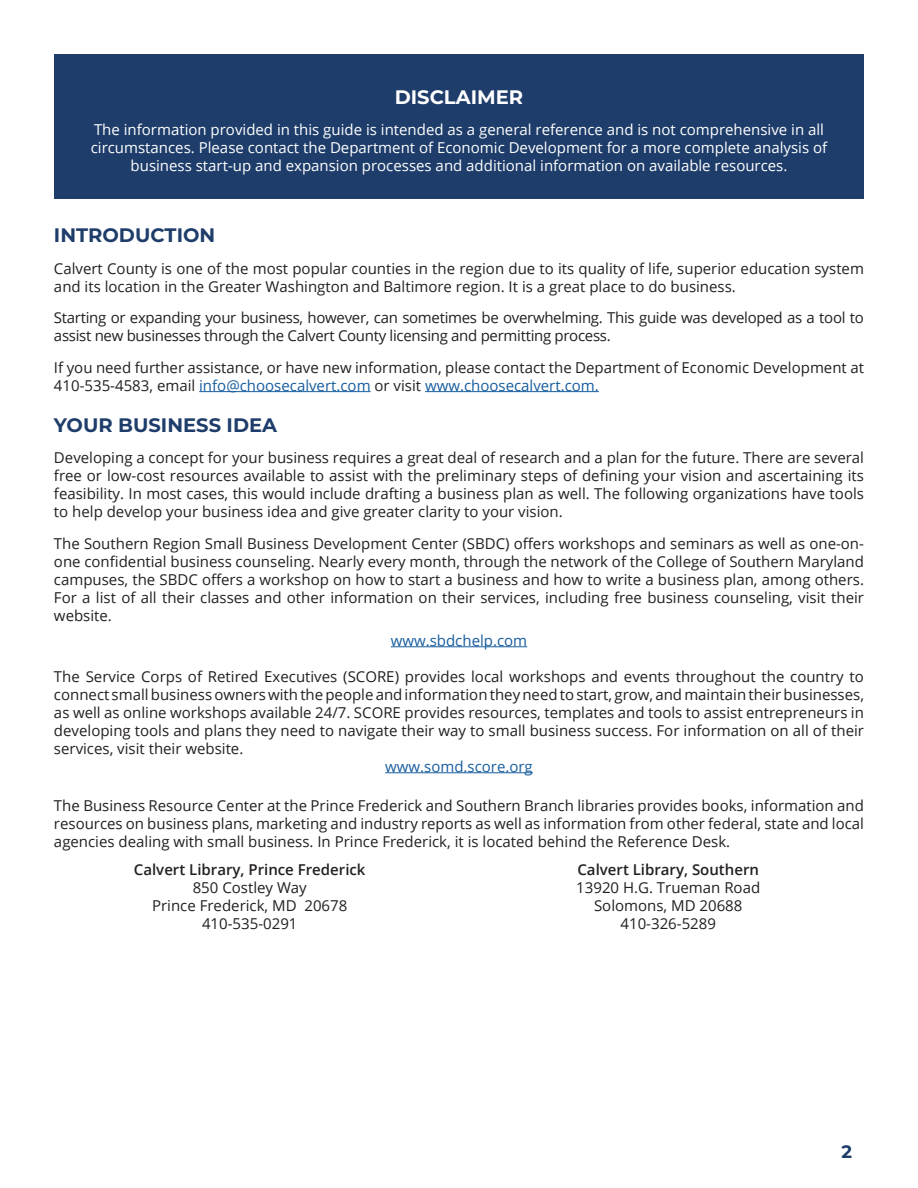
<style>
.page{position:relative;width:918px;height:1188px;background:#fff}
.page>*{position:absolute;margin:0;border:0;box-sizing:border-box;transform-origin:0 0}
.t1{font:700 19.5px "Montserrat";color:#1e3d6a}
.t2{font:700 19.5px "Montserrat";color:#fff}
.t3{font:700 18px "Montserrat Alternates";color:#1e3d6a}
.t4{font:15px/18px "Open Sans";color:#231f20;text-align:justify}
.t5{font:15px/18px "Open Sans";color:#fff;text-align:center}
.t6{font:15px/18px "Open Sans";letter-spacing:-.02em;color:#231f20}
.t7{font:600 15px "Open Sans";color:#231f20}
.t8{font:15px "Open Sans";color:#175d9e}
.s1{color:#175d9e}
</style>
<div class="page">
<div style="left:54px;top:54px;width:810px;height:144px;background:#1e3d6a"></div>
<hr style="left:199px;top:391px;width:172px;height:1px;background:#175d9e">
<hr style="left:425px;top:391px;width:174px;height:1px;background:#175d9e">
<hr style="left:391px;top:646px;width:136px;height:1px;background:#175d9e">
<hr style="left:385px;top:772px;width:148px;height:1px;background:#175d9e">
<p class="t2" style="left:395px;top:83px;width:130px">DISCLAIMER</p>
<p class="t5" style="left:91px;top:120px;width:738px">The information provided in this guide is intended as a general reference and is not comprehensive in all circumstances. Please contact the Department of Economic Development for a more complete analysis of business start-up and expansion processes and additional information on available resources.</p>
<p class="t1" style="left:54px;top:221px;width:163px">INTRODUCTION</p>
<p class="t4" style="left:54px;top:259px;width:812px">Calvert County is one of the most popular counties in the region due to its quality of life, superior education system and its location in the Greater Washington and Baltimore region. It is a great place to do business.</p>
<p class="t6" style="left:54px;top:308px;width:812px">Starting or expanding your business, however, can sometimes be overwhelming. This guide was developed as a tool to assist new businesses through the Calvert County licensing and permitting process.</p>
<p class="t4" style="left:54px;top:358px;width:812px">If you need further assistance, or have new information, please contact the Department of Economic Development at<br>410-535-4583, email <span class="s1">info@choosecalvert.com</span> or visit <span class="s1">www.choosecalvert.com.</span></p>
<p class="t1" style="left:54px;top:411px;width:225px">YOUR BUSINESS IDEA</p>
<p class="t4" style="left:54px;top:449px;width:812px">Developing a concept for your business requires a great deal of research and a plan for the future. There are several free or low-cost resources available to assist with the preliminary steps of defining your vision and ascertaining its feasibility. In most cases, this would include drafting a business plan as well. The following organizations have tools to help develop your business idea and give greater clarity to your vision.</p>
<p class="t4" style="left:54px;top:534px;width:812px">The Southern Region Small Business Development Center (SBDC) offers workshops and seminars as well as one-on&shy;one confidential business counseling. Nearly every month, through the network of the College of Southern Maryland campuses, the SBDC offers a workshop on how to start a business and how to write a business plan, among others.<br>For a list of all their classes and other information on their services, including free business counseling, visit their website.</p>
<p class="t8" style="left:391px;top:630px;width:138px">www.sbdchelp.com</p>
<p class="t4" style="left:54px;top:667px;width:812px">The Service Corps of Retired Executives (SCORE) provides local workshops and events throughout the country to connect small business owners with the people and information they need to start, grow, and maintain their businesses, as well as online workshops available 24/7. SCORE provides resources, templates and tools to assist entrepreneurs in developing tools and plans they need to navigate their way to small business success. For information on all of their services, visit their website.</p>
<p class="t8" style="left:385px;top:756px;width:149px">www.somd.score.org</p>
<p class="t4" style="left:54px;top:796px;width:812px">The Business Resource Center at the Prince Frederick and Southern Branch libraries provides books, information and resources on business plans, marketing and industry reports as well as information from other federal, state and local agencies dealing with small business. In Prince Frederick, it is located behind the Reference Desk.</p>
<p class="t7" style="left:134px;top:859px;width:233px">Calvert Library, Prince Frederick</p>
<p class="t4" style="left:193px;top:878px;width:116px">850 Costley Way</p>
<p class="t4" style="left:152px;top:896px;width:197px">Prince Frederick, MD 20678</p>
<p class="t4" style="left:202px;top:914px;width:97px">410-535-0291</p>
<p class="t7" style="left:577px;top:859px;width:183px">Calvert Library, Southern</p>
<p class="t4" style="left:576px;top:878px;width:185px">13920 H.G. Trueman Road</p>
<p class="t4" style="left:594px;top:896px;width:150px">Solomons, MD 20688</p>
<p class="t4" style="left:621px;top:914px;width:97px">410-326-5289</p>
<p class="t3" style="left:842px;top:1139px;width:12px">2</p>
</div>
